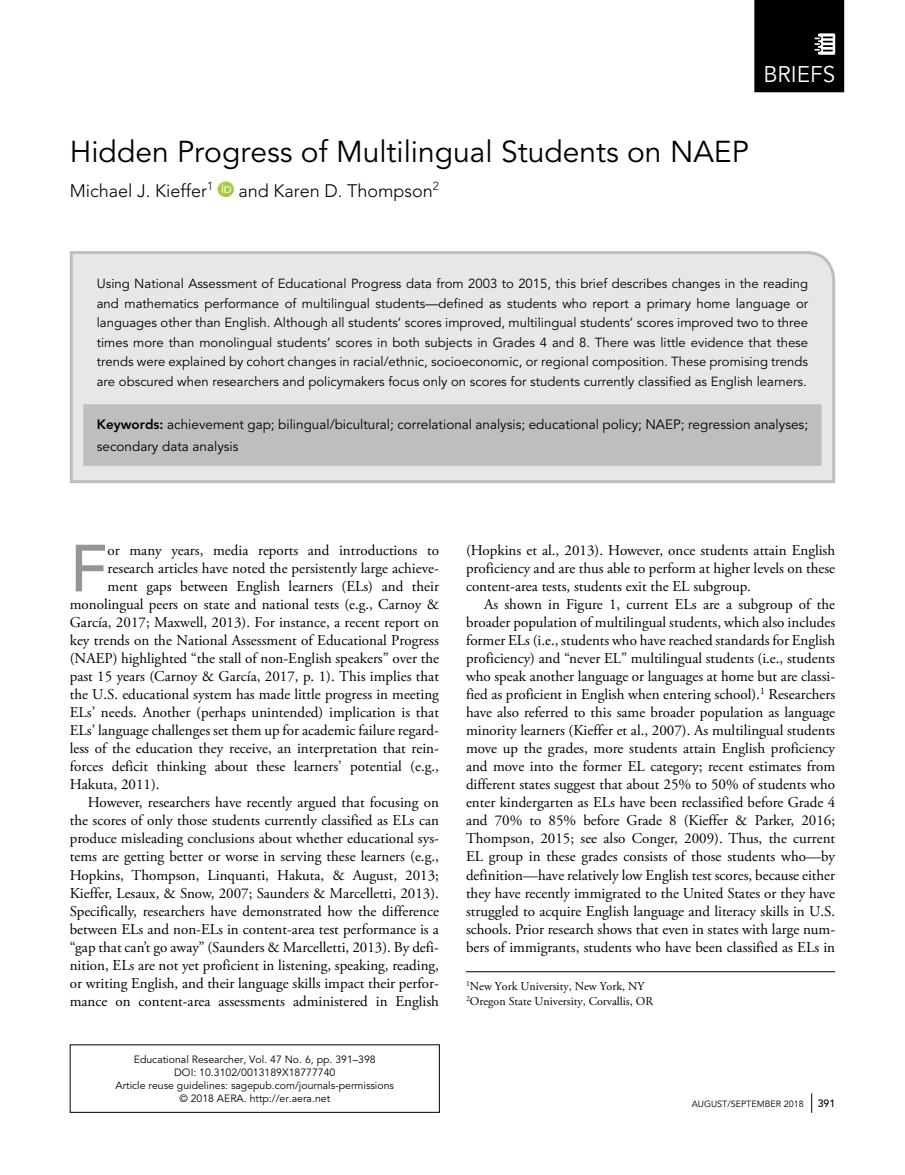
<style>
.page{position:relative;width:905px;height:1175px;background:#fff}
.page>*{position:absolute;margin:0;border:0;box-sizing:border-box;transform-origin:0 0}
.t1{font:500 65.85px "Avenir LT Std";color:#939598}
.t2{font:30px "Avenir LT Std";color:#000}
.t3{font:22.5px "Avenir LT Std";color:#fff}
.t4{font:300 18px "Avenir LT Std";color:#000}
.t5{font:15px/18px "Adobe Garamond Pro";color:#000;text-align:justify}
.t6{font:13.5px/22.5px "Avenir LT Std";color:#000}
.t7{font:13.2px/19.5px "Avenir LT Std";color:#000;text-align:justify}
.t8{font:12px/15px "Adobe Garamond Pro";color:#000}
.t9{font:10.5px/12.8px "Avenir LT Std";color:#000;text-align:center}
.t10{font:500 10.5px "Avenir LT Std";color:#000}
.t11{font:9px "Avenir LT Std";color:#000}
.s1{font-weight:800}
</style>
<div class="page">
<svg style="left:811px;top:1093px;width:1px;height:19px"></svg>
<div style="left:69px;top:251px;width:767px;height:233px;background:#e6e7e8"></div>
<hr style="left:466px;top:971px;width:369px;height:1px;background:#000">
<div style="left:83px;top:404px;width:738px;height:62px;background:#bcbec0"></div>
<img style="left:218px;top:181px;width:16px;height:16px">
<div style="left:754px;top:0;width:90px;height:92px;background:#000"></div>
<svg style="left:814px;top:33px;width:21px;height:22px"></svg>
<h3 class="t3" style="left:763px;top:61px;width:12px">Brie</h3>
<h3 class="t3" style="left:810px;top:61px;width:27px">fs</h3>
<h2 class="t2" style="left:70px;top:135px;width:676px">Hidden Progress of M ultilingual Students on NAEP</h2>
<p class="t4" style="left:70px;top:180px;width:145px">Michael J. Kieffer<sup>1</sup></p>
<p class="t4" style="left:238px;top:180px;width:202px">and Karen D. Thompson<sup>2</sup></p>
<p class="t7" style="left:97px;top:274px;width:713px">Using National Assessment of Educational Progress data from 2003 to 2015, this brief describes changes in the reading and mathematics performance of multilingual students—defined as students who report a primary home language or languages other than English. Although all students’ scores improved, multilingual students’ scores improved two to three times more than monolingual students’ scores in both subjects in Grades 4 and 8. There was little evidence that these trends were explained by cohort changes in racial/ethnic, socioeconomic, or regional composition. These promising trends are obscured when researchers and policymakers focus only on scores for students currently classified as English learners.</p>
<p class="t6" style="left:97px;top:413px;width:712px"><span class="s1">Keywords:</span> achievement gap; bilingual/bicultural; correlational analysis; educational policy; NAEP; regression analyses; secondary data analysis</p>
<h1 class="t1" style="left:70px;top:530px;width:39px">F</h1>
<p class="t5" style="left:108px;top:542px;width:333px">or many years, media reports and introductions to</p>
<p class="t5" style="left:108px;top:560px;width:333px">research articles have noted the persistently large achieve-</p>
<p class="t5" style="left:108px;top:578px;width:333px">ment gaps between English learners (ELs) and their</p>
<p class="t5" style="left:70px;top:596px;width:370px">monolingual peers on state and national tests (e.g., Carnoy &amp;</p>
<p class="t5" style="left:70px;top:614px;width:371px">García, 2017; Maxwell, 2013). For instance, a recent report on</p>
<p class="t5" style="left:70px;top:632px;width:371px">key trends on the National Assessment of Educational Progress</p>
<p class="t5" style="left:70px;top:650px;width:371px">(NAEP) highlighted “the stall of non-English speakers” over the</p>
<p class="t5" style="left:70px;top:668px;width:370px">past 15 years (Carnoy &amp; García, 2017, p. 1). This implies that</p>
<p class="t5" style="left:70px;top:686px;width:370px">the U.S. educational system has made little progress in meeting</p>
<p class="t5" style="left:70px;top:704px;width:370px">ELs’ needs. Another (perhaps unintended) implication is that</p>
<p class="t5" style="left:70px;top:722px;width:371px">ELs’ language challenges set them up for academic failure regard-</p>
<p class="t5" style="left:70px;top:740px;width:370px">less of the education they receive, an interpretation that rein-</p>
<p class="t5" style="left:70px;top:758px;width:371px">forces deficit thinking about these learners’ potential (e.g.,</p>
<p class="t5" style="left:70px;top:776px;width:91px">Hakuta, 2011).</p>
<p class="t5" style="left:88px;top:794px;width:352px">However, researchers have recently argued that focusing on</p>
<p class="t5" style="left:70px;top:812px;width:370px">the scores of only those students currently classified as ELs can</p>
<p class="t5" style="left:70px;top:830px;width:371px">produce misleading conclusions about whether educational sys-</p>
<p class="t5" style="left:70px;top:848px;width:370px">tems are getting better or worse in serving these learners (e.g.,</p>
<p class="t5" style="left:70px;top:866px;width:370px">Hopkins, Thompson, Linquanti, Hakuta, &amp; August, 2013;</p>
<p class="t5" style="left:70px;top:884px;width:370px">Kieffer, Lesaux, &amp; Snow, 2007; Saunders &amp; Marcelletti, 2013).</p>
<p class="t5" style="left:70px;top:902px;width:370px">Specifically, researchers have demonstrated how the difference</p>
<p class="t5" style="left:70px;top:920px;width:370px">between ELs and non-ELs in content-area test performance is a</p>
<p class="t5" style="left:70px;top:938px;width:370px">“gap that can’t go away” (Saunders &amp; Marcelletti, 2013). By defi-</p>
<p class="t5" style="left:70px;top:956px;width:371px">nition, ELs are not yet proficient in listening, speaking, reading,</p>
<p class="t5" style="left:70px;top:974px;width:371px">or writing English, and their language skills impact their perfor-</p>
<p class="t5" style="left:70px;top:992px;width:371px">mance on content-area assessments administered in English</p>
<p class="t9" style="left:115px;top:1053px;width:280px">Educational Researcher, Vol. 47 No. 6, pp. 391–398<br>DOI: 10.3102/0013189X18777740<br>Article reuse guidelines: sagepub.com/journals-permissions © 2018 AERA. http://er.aera.net</p>
<p class="t5" style="left:466px;top:542px;width:370px">(Hopkins et al., 2013). However, once students attain English proficiency and are thus able to perform at higher levels on these content-area tests, students exit the EL subgroup.</p>
<p class="t5" style="left:466px;top:596px;width:371px;text-indent:18px">As shown in Figure 1, current ELs are a subgroup of the broader population of multilingual students, which also includes former ELs (i.e., students who have reached standards for English proficiency) and “never EL” multilingual students (i.e., students who speak another language or languages at home but are classi&shy;fied as proficient in English when entering school).<sup>1</sup> Researchers have also referred to this same broader population as language minority learners (Kieffer et al., 2007). As multilingual students move up the grades, more students attain English proficiency and move into the former EL category; recent estimates from different states suggest that about 25% to 50% of students who enter kindergarten as ELs have been reclassified before Grade 4 and 70% to 85% before Grade 8 (Kieffer &amp; Parker, 2016; Thompson, 2015; see also Conger, 2009). Thus, the current EL group in these grades consists of those students who—by definition—have relatively low English test scores, because either they have recently immigrated to the United States or they have struggled to acquire English language and literacy skills in U.S. schools. Prior research shows that even in states with large num&shy;bers of immigrants, students who have been classified as ELs in</p>
<p class="t8" style="left:466px;top:979px;width:189px"><sup>1</sup>New York University, New York, NY<br><sup>2</sup>Oregon State University, Corvallis, OR</p>
<p class="t11" style="left:691px;top:1098px;width:113px">August/September 2018</p>
<p class="t10" style="left:817px;top:1097px;width:19px">391</p>
</div>
